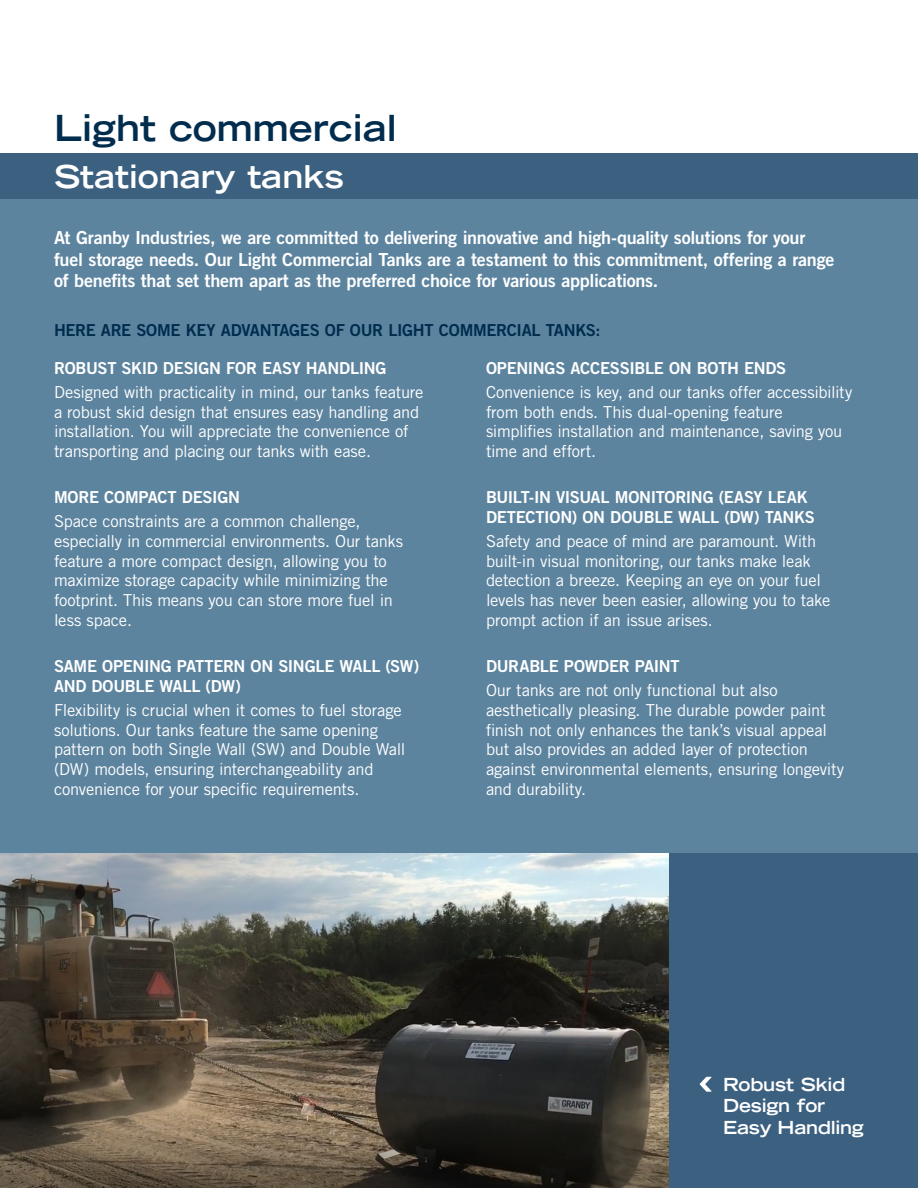
<style>
.page{position:relative;width:918px;height:1188px;background:#fff}
.page>*{position:absolute;margin:0;border:0;box-sizing:border-box;transform-origin:0 0}
.t1{font:700 expanded 36px "Trade Gothic LT Std";color:#002c4d}
.t2{font:700 expanded 31.5px "Trade Gothic LT Std";color:#fff}
.Texte{font:18px/21.6px "Trade Gothic LT Std Bd 2";letter-spacing:-.015em;color:#fff}
.Texte-2{font:700 expanded 18px/21.6px "Trade Gothic LT Std";letter-spacing:-.01em;color:#fff}
.Texte-3{font:16.5px/19.8px "Trade Gothic LT Std";letter-spacing:-.015em;color:#fff}
.Texte-4{font:16.5px/19.8px "Trade Gothic LT Std Bd 2";letter-spacing:-.02em;color:#fff}
.Texte-5{font:16.5px "Trade Gothic LT Std Bd 2";letter-spacing:-.02em;color:#002c4d}
.s1{font-family:"Trade Gothic LT Std Bd 2"}
</style>
<div class="page">
<div style="left:0;top:153px;width:918px;height:1035px;background:#5d849f"></div>
<div style="left:0;top:153px;width:918px;height:46px;background:#3c607f"></div>
<img style="left:0;top:853px;width:670px;height:335px">
<div style="left:670px;top:853px;width:248px;height:335px;background:#3c607f"></div>
<svg style="left:700px;top:1077px;width:12px;height:15px"></svg>
<p class="t1" style="left:54px;top:105px;width:344px">Light commercial</p>
<p class="t2" style="left:54px;top:156px;width:291px">Stationary tanks</p>
<p class="Texte" style="left:54px;top:227px;width:782px">At Granby Industries, we are committed to delivering innovative and high-quality solutions for your fuel storage needs. Our Light Commercial Tanks are a testament to this commitment, offering a range of benefits that set them apart as the preferred choice for various applications.</p>
<p class="Texte-5" style="left:54px;top:320px;width:548px">HERE ARE SOME KEY ADVANTAGES OF OUR LIGHT COMMERCIAL TANKS:</p>
<p class="Texte-3" style="left:54px;top:356px;width:371px;line-height:24px"><span class="s1">ROBUST SKID DESIGN FOR EASY HANDLING<br></span>Designed with practicality in mind, our tanks feature</p>
<p class="Texte-3" style="left:54px;top:402px;width:367px">a robust skid design that ensures easy handling and installation. You will appreciate the convenience of transporting and placing our tanks with ease.</p>
<p class="Texte-3" style="left:54px;top:485px;width:308px;line-height:24px"><span class="s1">MORE COMPACT DESIGN<br></span>Space constraints are a common challenge,</p>
<p class="Texte-3" style="left:54px;top:531px;width:351px">especially in commercial environments. Our tanks feature a more compact design, allowing you to maximize storage capacity while minimizing the footprint. This means you can store more fuel in less space.</p>
<p class="Texte-4" style="left:54px;top:656px;width:367px">SAME OPENING PATTERN ON SINGLE WALL (SW)<br>AND DOUBLE WALL (DW)</p>
<p class="Texte-3" style="left:54px;top:700px;width:353px">Flexibility is crucial when it comes to fuel storage solutions. Our tanks feature the same opening pattern on both Single Wall (SW) and Double Wall (DW) models, ensuring interchangeability and convenience for your specific requirements.</p>
<p class="Texte-3" style="left:486px;top:356px;width:368px;line-height:24px"><span class="s1">OPENINGS ACCESSIBLE ON BOTH ENDS<br></span>Convenience is key, and our tanks offer accessibility</p>
<p class="Texte-3" style="left:486px;top:402px;width:358px">from both ends. This dual-opening feature simplifies installation and maintenance, saving you time and effort.</p>
<p class="Texte-4" style="left:486px;top:487px;width:330px">BUILT-IN VISUAL MONITORING (EASY LEAK<br>DETECTION) ON DOUBLE WALL (DW) TANKS</p>
<p class="Texte-3" style="left:486px;top:531px;width:346px">Safety and peace of mind are paramount. With built-in visual monitoring, our tanks make leak detection a breeze. Keeping an eye on your fuel levels has never been easier, allowing you to take prompt action if an issue arises.</p>
<p class="Texte-3" style="left:486px;top:654px;width:293px;line-height:24px"><span class="s1">DURABLE POWDER PAINT<br></span>Our tanks are not only functional but also</p>
<p class="Texte-3" style="left:486px;top:700px;width:360px">aesthetically pleasing. The durable powder paint finish not only enhances the tank’s visual appeal but also provides an added layer of protection against environmental elements, ensuring longevity and durability.</p>
<p class="Texte-2" style="left:723px;top:1073px;width:142px">Robust Skid<br>Design for<br>Easy Handling</p>
</div>
